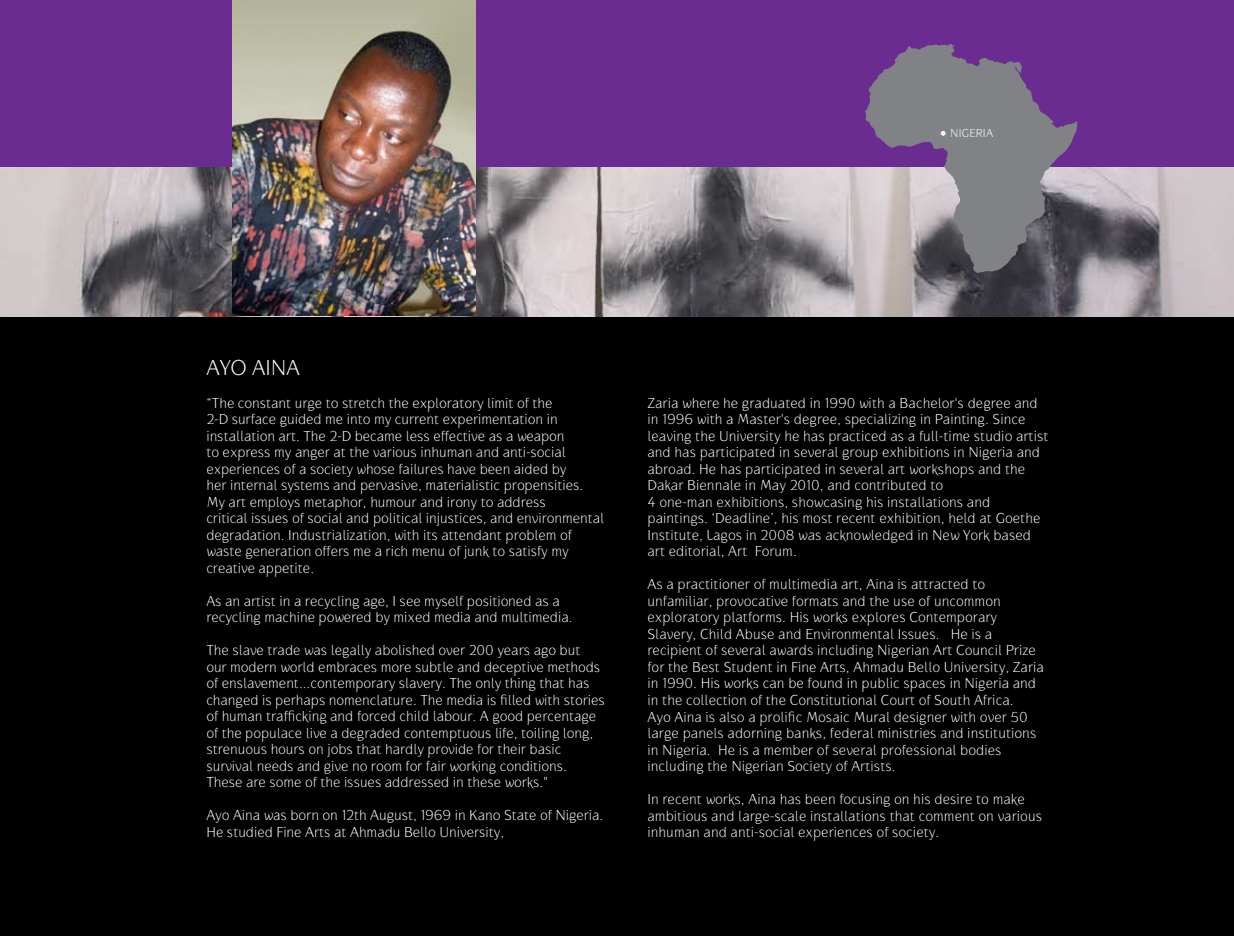
<style>
.page{position:relative;width:1234px;height:936px;background:#fff}
.page>*{position:absolute;margin:0;border:0;box-sizing:border-box;transform-origin:0 0}
.t1{font:100 22.5px "Gauntlet";color:#fff}
.t2{font:100 15px/16.5px "Gauntlet";letter-spacing:.005em;color:#fff}
.t3{font:100 12px "Gauntlet";letter-spacing:.015em;color:#fff}
</style>
<div class="page">
<div style="left:0;top:0;width:1233px;height:935px;background:#000"></div>
<div style="left:0;top:0;width:1233px;height:167px;background:#6a2c91"></div>
<img style="left:0;top:167px;width:1233px;height:149px">
<svg style="left:864px;top:44px;width:213px;height:229px;fill:#808285"></svg>
<svg style="left:940px;top:131px;width:5px;height:5px"></svg>
<img style="left:233px;top:0;width:242px;height:316px">
<p class="t3" style="left:950px;top:126px;width:44px">NIGERIA</p>
<h1 class="t1" style="left:206px;top:354px;width:95px">AYO AINA</h1>
<p class="t2" style="left:206px;top:394px;width:399px">“The constant urge to stretch the exploratory limit of the<br>2-D surface guided me into my current experimentation in installation art. The 2-D became less effective as a weapon<br>to express my anger at the various inhuman and anti-social experiences of a society whose failures have been aided by<br>her internal systems and pervasive, materialistic propensities.<br>My art employs metaphor, humour and irony to address<br>critical issues of social and political injustices, and environmental degradation. Industrialization, with its attendant problem of waste generation offers me a rich menu of junk to satisfy my creative appetite.</p>
<p class="t2" style="left:206px;top:592px;width:367px">As an artist in a recycling age, I see myself positioned as a recycling machine powered by mixed media and multimedia.</p>
<p class="t2" style="left:206px;top:642px;width:400px">The slave trade was legally abolished over 200 years ago but<br>our modern world embraces more subtle and deceptive methods of enslavement...contemporary slavery. The only thing that has changed is perhaps nomenclature. The media is filled with stories of human trafficking and forced child labour. A good percentage of the populace live a degraded contemptuous life, toiling long, strenuous hours on jobs that hardly provide for their basic survival needs and give no room for fair working conditions.<br>These are some of the issues addressed in these works."</p>
<p class="t2" style="left:206px;top:807px;width:398px">Ayo Aina was born on 12th August, 1969 in Kano State of Nigeria.<br>He studied Fine Arts at Ahmadu Bello University,</p>
<p class="t2" style="left:647px;top:394px;width:402px">Zaria where he graduated in 1990 with a Bachelor's degree and in 1996 with a Master's degree, specializing in Painting. Since leaving the University he has practiced as a full-time studio artist and has participated in several group exhibitions in Nigeria and abroad. He has participated in several art workshops and the Dakar Biennale in May 2010, and contributed to<br>4 one-man exhibitions, showcasing his installations and paintings. ‘Deadline’, his most recent exhibition, held at Goethe Institute, Lagos in 2008 was acknowledged in New York based art editorial, Art Forum.</p>
<p class="t2" style="left:647px;top:576px;width:398px">As a practitioner of multimedia art, Aina is attracted to unfamiliar, provocative formats and the use of uncommon exploratory platforms. His works explores Contemporary Slavery, Child Abuse and Environmental Issues. He is a recipient of several awards including Nigerian Art Council Prize for the Best Student in Fine Arts, Ahmadu Bello University, Zaria in 1990. His works can be found in public spaces in Nigeria and in the collection of the Constitutional Court of South Africa.<br>Ayo Aina is also a prolific Mosaic Mural designer with over 50 large panels adorning banks, federal ministries and institutions in Nigeria. He is a member of several professional bodies including the Nigerian Society of Artists.</p>
<p class="t2" style="left:647px;top:790px;width:396px">In recent works, Aina has been focusing on his desire to make ambitious and large-scale installations that comment on various inhuman and anti-social experiences of society.</p>
</div>
